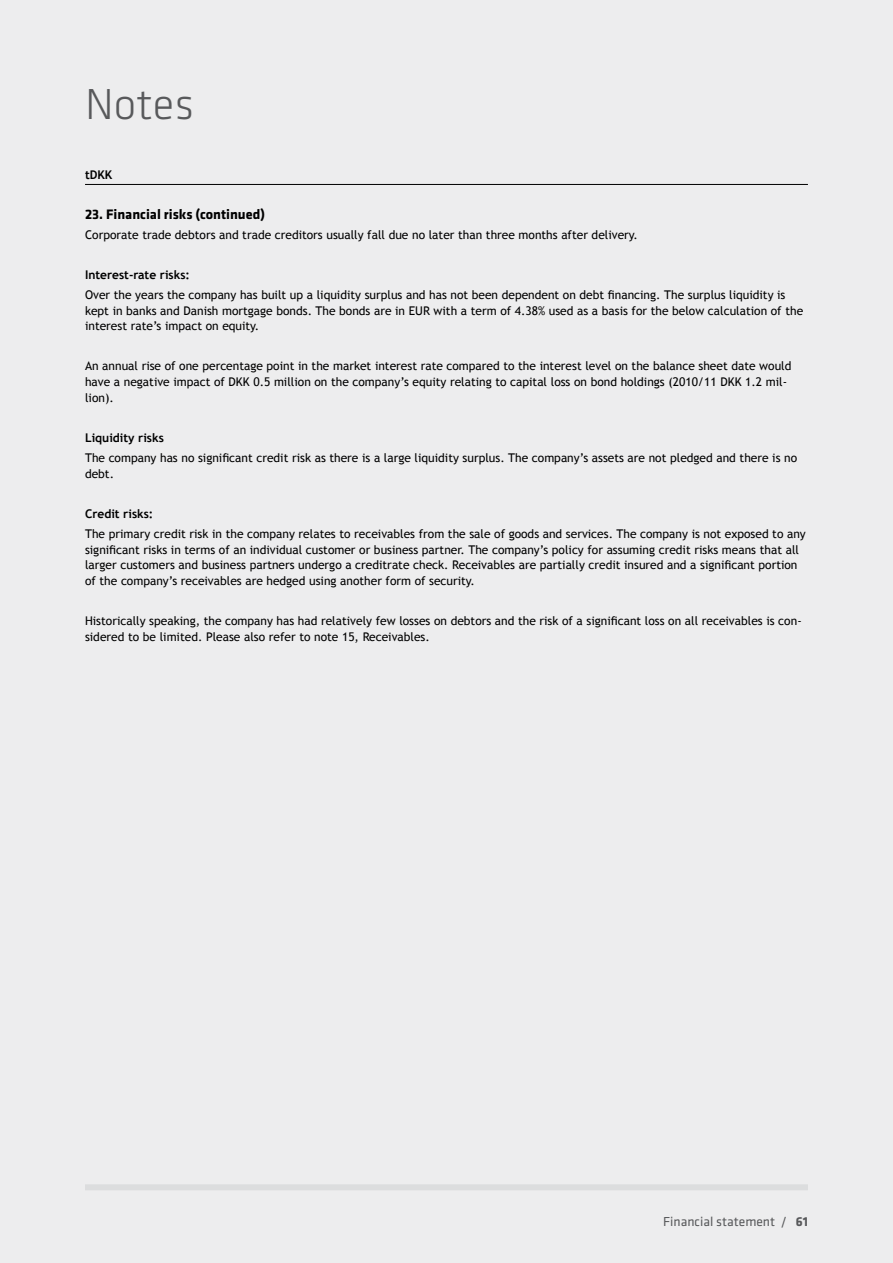
<style>
.page{position:relative;width:893px;height:1263px;background:#ededee}
.page>*{position:absolute;margin:0;border:0;box-sizing:border-box;transform-origin:0 0}
.t1{font:300 45px "Klavika";color:#58595b}
.t2{font:700 14.25px "Klavika";color:#000}
.t3{font:13.5px "Klavika";color:#58595b}
.t4{font:12px/15.8px "Trebuchet MS";color:#000}
.t5{font:700 12px "Trebuchet MS";color:#000}
.s1{font-weight:700}
</style>
<div class="page">
<div style="left:85px;top:1184px;width:723px;height:6px;background:#dcddde"></div>
<hr style="left:85px;top:184px;width:723px;height:1px;background:#000">
<h1 class="t1" style="left:85px;top:77px;width:110px">Notes</h1>
<p class="t5" style="left:85px;top:167px;width:29px">tDKK</p>
<p class="t2" style="left:85px;top:204px;width:182px">23. Financial risks (continued)</p>
<p class="t4" style="left:85px;top:227px;width:554px">Corporate trade debtors and trade creditors usually fall due no later than three months after delivery.</p>
<p class="t5" style="left:85px;top:267px;width:106px">Interest-rate risks:</p>
<p class="t4" style="left:85px;top:287px;width:720px">Over the years the company has built up a liquidity surplus and has not been dependent on debt financing. The surplus liquidity is kept in banks and Danish mortgage bonds. The bonds are in EUR with a term of 4.38% used as a basis for the below calculation of the interest rate’s impact on equity.</p>
<p class="t4" style="left:85px;top:359px;width:708px">An annual rise of one percentage point in the market interest rate compared to the interest level on the balance sheet date would have a negative impact of DKK 0.5 million on the company’s equity relating to capital loss on bond holdings (2010/11 DKK 1.2 mil&shy;lion).</p>
<p class="t5" style="left:85px;top:430px;width:80px">Liquidity risks</p>
<p class="t4" style="left:85px;top:450px;width:714px">The company has no significant credit risk as there is a large liquidity surplus. The company’s assets are not pledged and there is no debt.</p>
<p class="t5" style="left:85px;top:506px;width:70px">Credit risks:</p>
<p class="t4" style="left:85px;top:526px;width:722px">The primary credit risk in the company relates to receivables from the sale of goods and services. The company is not exposed to any significant risks in terms of an individual customer or business partner. The company’s policy for assuming credit risks means that all larger customers and business partners undergo a creditrate check. Receivables are partially credit insured and a significant portion of the company’s receivables are hedged using another form of security.</p>
<p class="t4" style="left:85px;top:613px;width:718px">Historically speaking, the company has had relatively few losses on debtors and the risk of a significant loss on all receivables is con&shy;sidered to be limited. Please also refer to note 15, Receivables.</p>
<p class="t3" style="left:663px;top:1212px;width:146px">Financial statement / <span class="s1">61</span></p>
</div>
